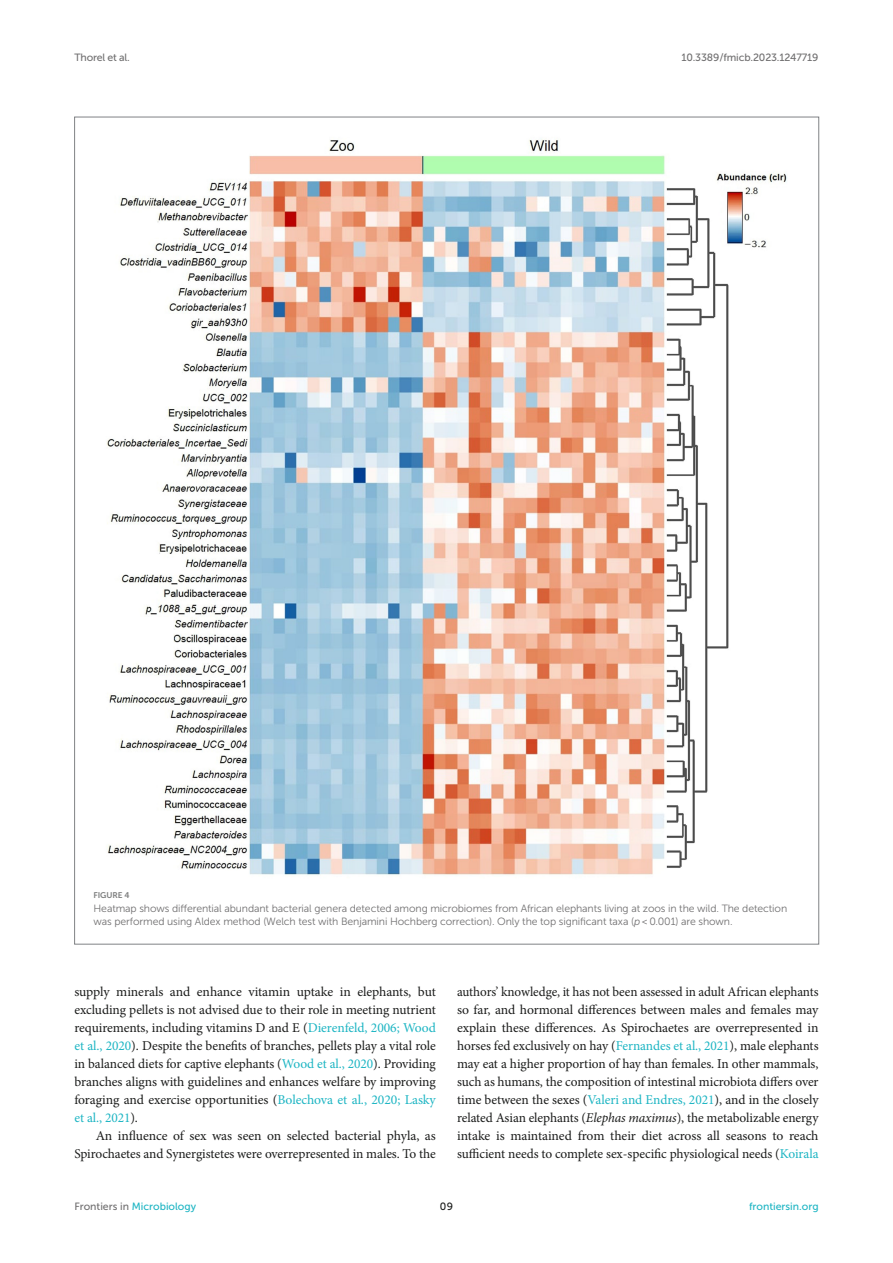
<style>
.page{position:relative;width:893px;height:1263px;background:#fff}
.page>*{position:absolute;margin:0;border:0;box-sizing:border-box;transform-origin:0 0}
.TEXT{font:13.5px/18px "Minion Pro";letter-spacing:-.005em;color:#1b1c1b;text-align:justify}
.FIG_LEG{font:10.5px/13.5px "Museo Sans 300";letter-spacing:-.01em;color:#706f70}
.t1{font:10.5px "Museo Sans 500";color:#1db5c3}
.t2{font:10.5px "Museo Sans 500";letter-spacing:-.015em;color:#706f70}
.t3{font:10.5px "Museo Sans 500";color:#1b1c1b}
.FIG_HD{font:8.25px "Museo Sans 700";letter-spacing:-.01em;color:#7e7f7f}
.s1{font-style:italic}
.s2{color:#1db5c3}
.s3{color:#706f70}
</style>
<div class="page">
<img style="left:106px;top:139px;width:681px;height:736px">
<p class="t2" style="left:74px;top:51px;width:57px">Thorel et al.</p>
<p class="t2" style="left:681px;top:51px;width:138px">10.3389/fmicb.2023.1247719</p>
<p class="FIG_HD" style="left:94px;top:891px;width:37px">FIGURE 4</p>
<p class="FIG_LEG" style="left:94px;top:901px;width:695px">Heatmap shows differential abundant bacterial genera detected among microbiomes from African elephants living at zoos in the wild. The detection was performed using Aldex method (Welch test with Benjamini Hochberg correction). Only the top significant taxa (<span class="s1">p</span> &lt; 0.001) are shown.</p>
<p class="TEXT" style="left:74px;top:983px;width:363px">supply minerals and enhance vitamin uptake in elephants, but excluding pellets is not advised due to their role in meeting nutrient requirements, including vitamins D and E (<span class="s2">Dierenfeld, 2006; Wood et al., 2020</span>). Despite the benefits of branches, pellets play a vital role in balanced diets for captive elephants (<span class="s2">Wood et al., 2020</span>). Providing branches aligns with guidelines and enhances welfare by improving foraging and exercise opportunities (<span class="s2">Bolechova et al., 2020; Lasky et al., 2021</span>).</p>
<p class="TEXT" style="left:74px;top:1127px;width:363px;text-align:right">An influence of sex was seen on selected bacterial phyla, as<br>Spirochaetes and Synergistetes were overrepresented in males. To the</p>
<p class="TEXT" style="left:457px;top:983px;width:363px">authors’ knowledge, it has not been assessed in adult African elephants so far, and hormonal differences between males and females may explain these differences. As Spirochaetes are overrepresented in horses fed exclusively on hay (<span class="s2">Fernandes et al., 2021</span>), male elephants may eat a higher proportion of hay than females. In other mammals, such as humans, the composition of intestinal microbiota differs over time between the sexes (<span class="s2">Valeri and Endres, 2021</span>), and in the closely related Asian elephants (<span class="s1">Elephas maximus</span>), the metabolizable energy intake is maintained from their diet across all seasons to reach sufficient needs to complete sex-specific physiological needs (<span class="s2">Koirala</span></p>
<p class="t1" style="left:74px;top:1200px;width:123px"><span class="s3">Frontiers in</span> Microbiology</p>
<p class="t3" style="left:440px;top:1200px;width:15px">09</p>
<p class="t1" style="left:749px;top:1200px;width:71px">frontiersin.org</p>
</div>
